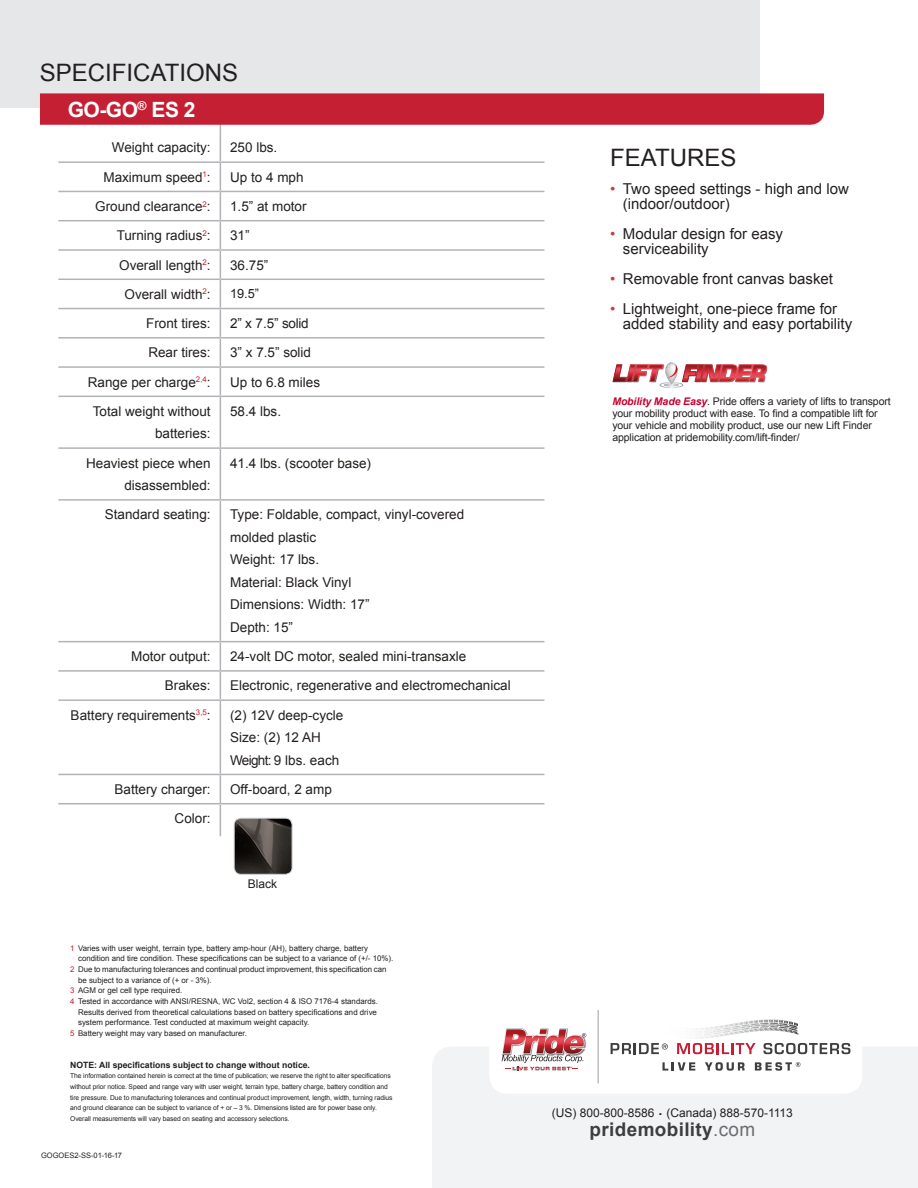
<style>
.page{position:relative;width:918px;height:1188px;background:#fff}
.page>*{position:absolute;margin:0;border:0;box-sizing:border-box;transform-origin:0 0}
.t1{font:24px "Arial";color:#231f20}
.t2{font:700 21px "Arial";color:#fff}
.t3{font:700 18.9px "Arial";letter-spacing:.02em;color:#3e3e3f}
.t4{font:15px/15px "Arial";color:#231f20}
.t5{font:13.5px/22.5px "Arial";color:#231f20;text-align:right}
.t6{font:13.5px "Arial";letter-spacing:-.025em;color:#231f20}
.t7{font:12.75px "Arial";color:#231f20}
.t8{font:12px "Arial";color:#231f20}
.t9{font:10.5px/12px "Arial";letter-spacing:-.01em;color:#231f20}
.t10{font:700 8.7px "Arial";color:#231f20}
.t11{font:7.8px/10.6px "Arial";color:#231f20}
.t12{font:7.5px "Arial";color:#231f20}
.t13{font:6.75px/10.6px "Arial";letter-spacing:-.01em;color:#231f20}
.s1{color:#c51f34}
.s2{color:#c83b3e}
.s3{font-weight:700;font-style:italic;color:#c5002e}
.s4{font-weight:400;color:#6c6d70}
</style>
<div class="page">
<hr style="left:220px;top:100px;width:1px;height:33px;background:#b2b3b7">
<hr style="left:58px;top:161px;width:162px;height:2px;background:#b2b3b7">
<hr style="left:220px;top:161px;width:324px;height:2px;background:#b2b3b7">
<hr style="left:58px;top:191px;width:162px;height:1px;background:#b2b3b7">
<hr style="left:220px;top:191px;width:324px;height:1px;background:#b2b3b7">
<hr style="left:58px;top:220px;width:162px;height:1px;background:#b2b3b7">
<hr style="left:220px;top:220px;width:324px;height:1px;background:#b2b3b7">
<hr style="left:58px;top:249px;width:162px;height:2px;background:#b2b3b7">
<hr style="left:220px;top:249px;width:324px;height:2px;background:#b2b3b7">
<hr style="left:58px;top:279px;width:162px;height:1px;background:#b2b3b7">
<hr style="left:220px;top:279px;width:324px;height:1px;background:#b2b3b7">
<hr style="left:58px;top:308px;width:162px;height:1px;background:#b2b3b7">
<hr style="left:220px;top:308px;width:324px;height:1px;background:#b2b3b7">
<hr style="left:58px;top:337px;width:162px;height:2px;background:#b2b3b7">
<hr style="left:220px;top:337px;width:324px;height:2px;background:#b2b3b7">
<hr style="left:58px;top:366px;width:162px;height:2px;background:#b2b3b7">
<hr style="left:220px;top:366px;width:324px;height:2px;background:#b2b3b7">
<svg style="left:220px;top:133px;width:1px;height:263px"></svg>
<hr style="left:58px;top:396px;width:162px;height:1px;background:#b2b3b7">
<hr style="left:220px;top:396px;width:324px;height:1px;background:#b2b3b7">
<hr style="left:220px;top:397px;width:1px;height:50px;background:#b2b3b7">
<hr style="left:58px;top:447px;width:162px;height:2px;background:#b2b3b7">
<hr style="left:220px;top:447px;width:324px;height:2px;background:#b2b3b7">
<hr style="left:220px;top:449px;width:1px;height:50px;background:#b2b3b7">
<hr style="left:58px;top:499px;width:162px;height:2px;background:#b2b3b7">
<hr style="left:220px;top:499px;width:324px;height:2px;background:#b2b3b7">
<hr style="left:220px;top:501px;width:1px;height:140px;background:#b2b3b7">
<hr style="left:58px;top:641px;width:162px;height:1px;background:#b2b3b7">
<hr style="left:220px;top:641px;width:324px;height:1px;background:#b2b3b7">
<hr style="left:58px;top:670px;width:162px;height:2px;background:#b2b3b7">
<hr style="left:220px;top:670px;width:324px;height:2px;background:#b2b3b7">
<svg style="left:220px;top:642px;width:1px;height:57px"></svg>
<hr style="left:58px;top:699px;width:162px;height:2px;background:#b2b3b7">
<hr style="left:220px;top:699px;width:324px;height:2px;background:#b2b3b7">
<hr style="left:220px;top:701px;width:1px;height:73px;background:#b2b3b7">
<hr style="left:58px;top:774px;width:162px;height:1px;background:#b2b3b7">
<hr style="left:220px;top:774px;width:324px;height:1px;background:#b2b3b7">
<svg style="left:220px;top:775px;width:1px;height:28px"></svg>
<hr style="left:58px;top:803px;width:162px;height:1px;background:#b2b3b7">
<hr style="left:220px;top:803px;width:324px;height:1px;background:#b2b3b7">
<hr style="left:220px;top:804px;width:1px;height:32px;background:#b2b3b7">
<div style="left:432px;top:1047px;width:486px;height:141px;background:#f2f3f4"></div>
<div style="left:0;top:0;width:759px;height:108px;background:#e6e7e9"></div>
<div style="left:40px;top:93px;width:784px;height:32px;background:#c51f34"></div>
<img style="left:234px;top:818px;width:58px;height:56px">
<div style="left:234px;top:818px;width:58px;height:57px;border:1px solid #d1d2d4;border-radius:7px"></div>
<svg style="left:489px;top:1010px;width:373px;height:84px"></svg>
<div style="left:660px;top:382px;width:23px;height:6px;border:1px solid #fff;border-radius:50%"></div>
<svg style="left:613px;top:362px;width:154px;height:25px"></svg>
<p class="t1" style="left:40px;top:57px;width:200px">SPECIFICATIONS</p>
<p class="t2" style="left:68px;top:96px;width:129px">GO-GO<sup>®</sup> ES 2</p>
<p class="t5" style="left:112px;top:137px;width:100px">Weight capacity:</p>
<p class="t5" style="left:230px;top:137px;width:49px">250 lbs.</p>
<p class="t5" style="left:103px;top:166px;width:109px">Maximum speed<sup>1</sup>:</p>
<p class="t5" style="left:230px;top:166px;width:75px">Up to 4 mph</p>
<p class="t5" style="left:95px;top:195px;width:117px">Ground clearance<sup>2</sup>:</p>
<p class="t5" style="left:230px;top:195px;width:78px">1.5” at motor</p>
<p class="t5" style="left:117px;top:224px;width:95px">Turning radius<sup>2</sup>:</p>
<p class="t5" style="left:230px;top:224px;width:21px">31”</p>
<p class="t5" style="left:119px;top:254px;width:93px">Overall length<sup>2</sup>:</p>
<p class="t5" style="left:230px;top:254px;width:40px">36.75”</p>
<p class="t5" style="left:125px;top:283px;width:88px">Overall width<sup>2</sup>:</p>
<p class="t7" style="left:230px;top:285px;width:31px">19.5”</p>
<p class="t5" style="left:146px;top:312px;width:66px">Front tires:</p>
<p class="t5" style="left:230px;top:312px;width:80px">2” x 7.5” solid</p>
<p class="t5" style="left:148px;top:342px;width:64px">Rear tires:</p>
<p class="t5" style="left:230px;top:342px;width:83px">3” x 7.5” solid</p>
<p class="t5" style="left:88px;top:371px;width:124px">Range per charge<sup>2,4</sup>:</p>
<p class="t5" style="left:230px;top:371px;width:92px">Up to 6.8 miles</p>
<p class="t5" style="left:93px;top:400px;width:119px">Total weight without batteries:</p>
<p class="t5" style="left:230px;top:400px;width:53px">58.4 lbs.</p>
<p class="t5" style="left:86px;top:452px;width:126px">Heaviest piece when</p>
<p class="t5" style="left:124px;top:474px;width:88px">disassembled:</p>
<p class="t5" style="left:230px;top:452px;width:143px">41.4 lbs. (scooter base)</p>
<p class="t5" style="left:105px;top:504px;width:107px">Standard seating:</p>
<p class="t5" style="left:230px;top:504px;width:236px">Type: Foldable, compact, vinyl-covered</p>
<p class="t5" style="left:230px;top:526px;width:88px">molded plastic</p>
<p class="t5" style="left:230px;top:549px;width:91px">Weight: 17 lbs.</p>
<p class="t5" style="left:230px;top:571px;width:123px">Material: Black Vinyl</p>
<p class="t5" style="left:230px;top:594px;width:141px">Dimensions: Width: 17”</p>
<p class="t5" style="left:230px;top:616px;width:65px">Depth: 15”</p>
<p class="t5" style="left:131px;top:645px;width:81px">Motor output:</p>
<p class="t5" style="left:230px;top:645px;width:238px">24-volt DC motor, sealed mini-transaxle</p>
<p class="t5" style="left:165px;top:675px;width:47px">Brakes:</p>
<p class="t5" style="left:230px;top:675px;width:282px">Electronic, regenerative and electromechanical</p>
<p class="t5" style="left:71px;top:704px;width:141px">Battery requirements<sup>3,5</sup>:</p>
<p class="t5" style="left:230px;top:704px;width:115px">(2) 12V deep-cycle</p>
<p class="t5" style="left:230px;top:726px;width:92px">Size: (2) 12 AH</p>
<p class="t6" style="left:230px;top:751px;width:111px">Weight: 9 lbs. each</p>
<p class="t5" style="left:115px;top:778px;width:98px">Battery charger:</p>
<p class="t5" style="left:230px;top:778px;width:103px">Off-board, 2 amp</p>
<p class="t5" style="left:175px;top:807px;width:38px">Color:</p>
<p class="t8" style="left:248px;top:876px;width:31px">Black</p>
<p class="t11" style="left:78px;top:943px;width:317px;text-indent:-8px"><span class="s1">1</span> Varies with user weight, terrain type, battery amp-hour (AH), battery charge, battery condition and tire condition. These specifications can be subject to a variance of (+/- 10%).</p>
<p class="t11" style="left:78px;top:964px;width:310px;text-indent:-8px"><span class="s1">2</span> Due to manufacturing tolerances and continual product improvement, this specification can be subject to a variance of (+ or - 3%).</p>
<p class="t11" style="left:70px;top:985px;width:114px"><span class="s1">3</span> AGM or gel cell type required.</p>
<p class="t11" style="left:78px;top:996px;width:301px;text-align:justify;text-indent:-8px"><span class="s1">4</span> Tested in accordance with ANSI/RESNA, WC Vol2, section 4 &amp; ISO 7176-4 standards.<br>Results derived from theoretical calculations based on battery specifications and drive system performance. Test conducted at maximum weight capacity.</p>
<p class="t11" style="left:70px;top:1028px;width:178px"><span class="s1">5</span> Battery weight may vary based on manufacturer.</p>
<p class="t10" style="left:70px;top:1059px;width:241px">NOTE: All specifications subject to change without notice.</p>
<p class="t13" style="left:70px;top:1071px;width:324px">The information contained herein is correct at the time of publication; we reserve the right to alter specifications without prior notice. Speed and range vary with user weight, terrain type, battery charge, battery condition and tire pressure. Due to manufacturing tolerances and continual product improvement, length, width, turning radius and ground clearance can be subject to variance of + or – 3 %. Dimensions listed are for power base only.<br>Overall measurements will vary based on seating and accessory selections.</p>
<p class="t12" style="left:41px;top:1150px;width:82px">GOGOES2-SS-01-16-17</p>
<p class="t1" style="left:610px;top:141px;width:128px">FEATURES</p>
<p class="t4" style="left:623px;top:181px;width:227px;text-indent:-13px"><span class="s2">•</span> Two speed settings - high and low (indoor/outdoor)</p>
<p class="t4" style="left:610px;top:226px;width:174px"><span class="s2">•</span> Modular design for easy</p>
<p class="t4" style="left:623px;top:241px;width:87px">serviceability</p>
<p class="t4" style="left:610px;top:271px;width:224px"><span class="s2">•</span> Removable front canvas basket</p>
<p class="t4" style="left:623px;top:301px;width:231px;text-indent:-13px"><span class="s2">•</span> Lightweight, one-piece frame for added stability and easy portability</p>
<p class="t9" style="left:612px;top:395px;width:280px"><span class="s3">Mobility Made Easy</span>. Pride offers a variety of lifts to transport your mobility product with ease. To find a compatible lift for your vehicle and mobility product, use our new Lift Finder application at pridemobility.com/lift-finder/</p>
<p class="t8" style="left:552px;top:1105px;width:243px">(US) 800-800-8586 <sup>.</sup> (Canada) 888-570-1113</p>
<p class="t3" style="left:590px;top:1117px;width:167px">pridemobility<span class="s4">.com</span></p>
</div>
